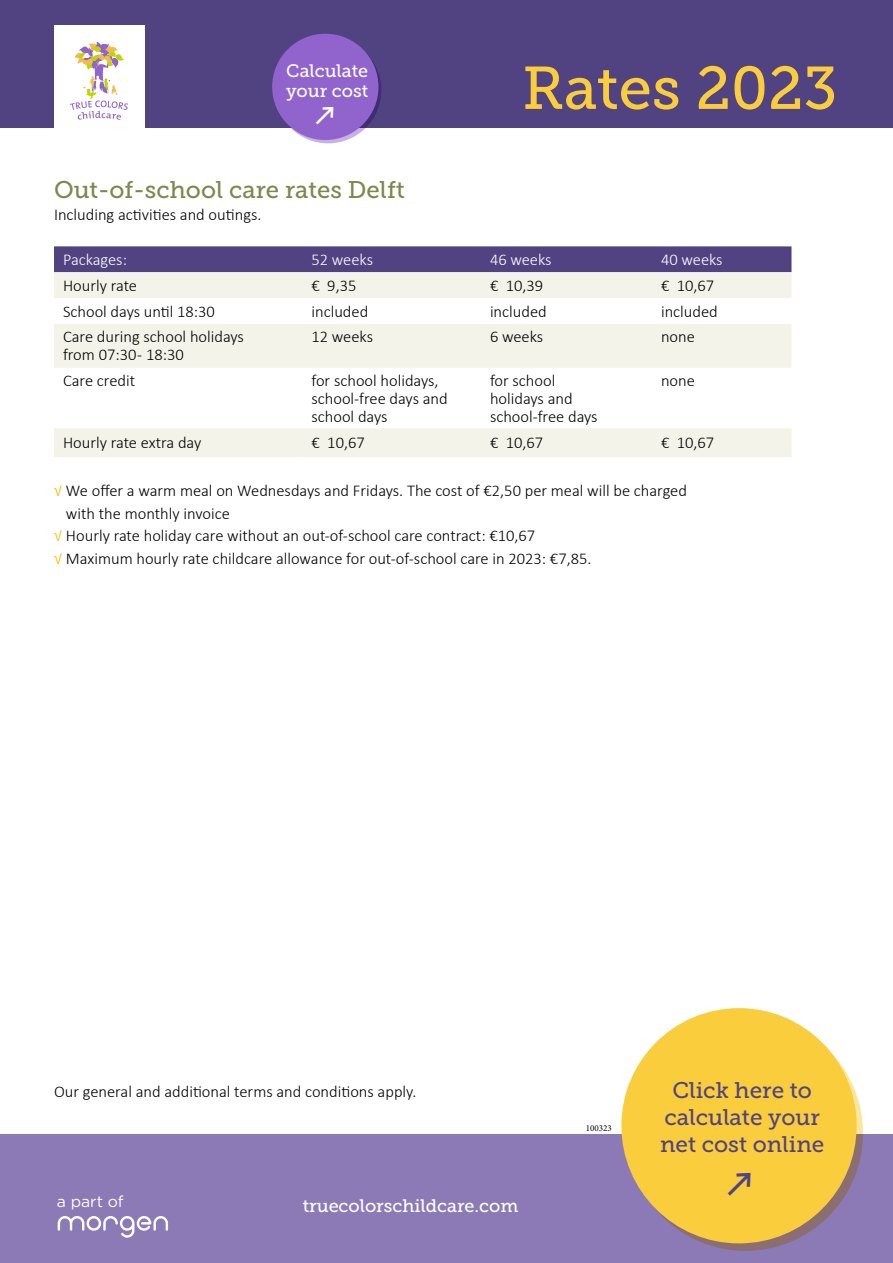
<style>
.page{position:relative;width:893px;height:1263px;background:#fff}
.page>*{position:absolute;margin:0;border:0;box-sizing:border-box;transform-origin:0 0}
.t1{font:60px "Museo Slab 500";color:#f9cd3c}
.t2{font:43.8px "GT Walsheim";color:#514382}
.t3{font:33.75px "GT Walsheim";color:#fff}
.t4{font:24px "Museo Slab 500";color:#7e874e}
.t5{font:22.5px/27px "Museo Slab 500";color:#514382;text-align:center}
.t6{font:18px/20.9px "Museo Slab 500";color:#fff}
.t7{font:300 16.5px/18px "Calibri";color:#000}
.t8{font:300 16.5px "Calibri";color:#fff}
.t9{font:16.05px "Gotham Rounded";letter-spacing:-.005em;color:#fff}
.t10{font:15.75px "Gotham Rounded";color:#fff}
.t11{font:9px "Minion Pro";color:#000}
.s1{color:#fbba05}
</style>
<div class="page">
<div style="left:0;top:0;width:893px;height:128px;background:#514382"></div>
<div style="left:54px;top:25px;width:90px;height:108px;background:#fff"></div>
<div style="left:0;top:1134px;width:893px;height:129px;background:#8c7ab7"></div>
<svg style="left:70px;top:42px;width:58px;height:78px"></svg>
<div style="left:54px;top:246px;width:737px;height:26px;background:#514382"></div>
<svg style="left:54px;top:272px;width:737px;height:182px;fill:#f4f3e9"></svg>
<svg style="left:54px;top:368px;width:737px;height:60px"></svg>
<hr style="left:54px;top:428px;width:248px;height:3px;background:#f4f3e9">
<hr style="left:302px;top:428px;width:179px;height:3px;background:#f4f3e9">
<hr style="left:481px;top:428px;width:171px;height:3px;background:#f4f3e9">
<hr style="left:652px;top:428px;width:139px;height:3px;background:#f4f3e9">
<hr style="left:54px;top:454px;width:248px;height:3px;background:#f4f3e9">
<hr style="left:302px;top:454px;width:179px;height:3px;background:#f4f3e9">
<hr style="left:481px;top:454px;width:171px;height:3px;background:#f4f3e9">
<hr style="left:652px;top:454px;width:139px;height:3px;background:#f4f3e9">
<svg style="left:628px;top:1015px;width:235px;height:236px;fill:#8a6e71"></svg>
<div style="left:621px;top:1008px;width:236px;height:235px;background:#f9cd3c;border-radius:50%"></div>
<svg style="left:275px;top:37px;width:106px;height:106px"></svg>
<div style="left:272px;top:34px;width:106px;height:106px;background:#9064cc;border-radius:50%"></div>
<svg style="left:58px;top:1216px;width:110px;height:22px"></svg>
<p class="t6" style="left:286px;top:60px;width:84px">Calculate your cost</p>
<h3 class="t3" style="left:315px;top:96px;width:21px">↗</h3>
<h1 class="t1" style="left:522px;top:55px;width:317px">Rates 2023</h1>
<h3 class="t4" style="left:54px;top:176px;width:352px">Out-of-school care rates Delft</h3>
<p class="t7" style="left:54px;top:206px;width:209px">Including activities and outings.</p>
<p class="t8" style="left:63px;top:249px;width:66px">Packages:</p>
<p class="t8" style="left:311px;top:249px;width:63px">52 weeks</p>
<p class="t8" style="left:490px;top:249px;width:63px">46 weeks</p>
<p class="t8" style="left:661px;top:249px;width:63px">40 weeks</p>
<p class="t7" style="left:63px;top:276px;width:76px">Hourly rate</p>
<p class="t7" style="left:311px;top:276px;width:46px">€ 9,35</p>
<p class="t7" style="left:490px;top:276px;width:55px">€ 10,39</p>
<p class="t7" style="left:661px;top:276px;width:55px">€ 10,67</p>
<p class="t7" style="left:63px;top:302px;width:153px">School days until 18:30</p>
<p class="t7" style="left:311px;top:302px;width:58px">included</p>
<p class="t7" style="left:490px;top:302px;width:58px">included</p>
<p class="t7" style="left:661px;top:302px;width:58px">included</p>
<p class="t7" style="left:63px;top:328px;width:182px">Care during school holidays from 07:30 - 18:30</p>
<p class="t7" style="left:311px;top:328px;width:63px">12 weeks</p>
<p class="t7" style="left:490px;top:328px;width:55px">6 weeks</p>
<p class="t7" style="left:661px;top:328px;width:35px">none</p>
<p class="t7" style="left:63px;top:372px;width:74px">Care credit</p>
<p class="t7" style="left:311px;top:372px;width:138px">for school holidays, school-free days and school days</p>
<p class="t7" style="left:490px;top:372px;width:109px">for school holidays and school-free days</p>
<p class="t7" style="left:661px;top:372px;width:35px">none</p>
<p class="t7" style="left:63px;top:433px;width:140px">Hourly rate extra day</p>
<p class="t7" style="left:311px;top:433px;width:55px">€ 10,67</p>
<p class="t7" style="left:490px;top:433px;width:55px">€ 10,67</p>
<p class="t7" style="left:661px;top:433px;width:55px">€ 10,67</p>
<p class="t7" style="left:54px;top:481px;width:634px"><span class="s1">√</span> We offer a warm meal on Wednesdays and Fridays. The cost of €2,50 per meal will be charged</p>
<p class="t7" style="left:66px;top:504px;width:165px">with the monthly invoice</p>
<p class="t7" style="left:54px;top:526px;width:483px"><span class="s1">√</span> Hourly rate holiday care without an out-of-school care contract: €10,67</p>
<p class="t7" style="left:54px;top:549px;width:539px"><span class="s1">√</span> Maximum hourly rate childcare allowance for out-of-school care in 2023: €7,85.</p>
<p class="t7" style="left:54px;top:1082px;width:364px">Our general and additional terms and conditions apply.</p>
<p class="t10" style="left:57px;top:1190px;width:68px">a part of</p>
<p class="t9" style="left:57px;top:1190px;width:114px">onderdeel van</p>
<p class="t6" style="left:303px;top:1195px;width:217px">truecolorschildcare.com</p>
<p class="t11" style="left:586px;top:1122px;width:27px">100323</p>
<h3 class="t5" style="left:660px;top:1077px;width:166px">Click here to calculate your net cost online</h3>
<h2 class="t2" style="left:727px;top:1160px;width:26px">↗</h2>
</div>
